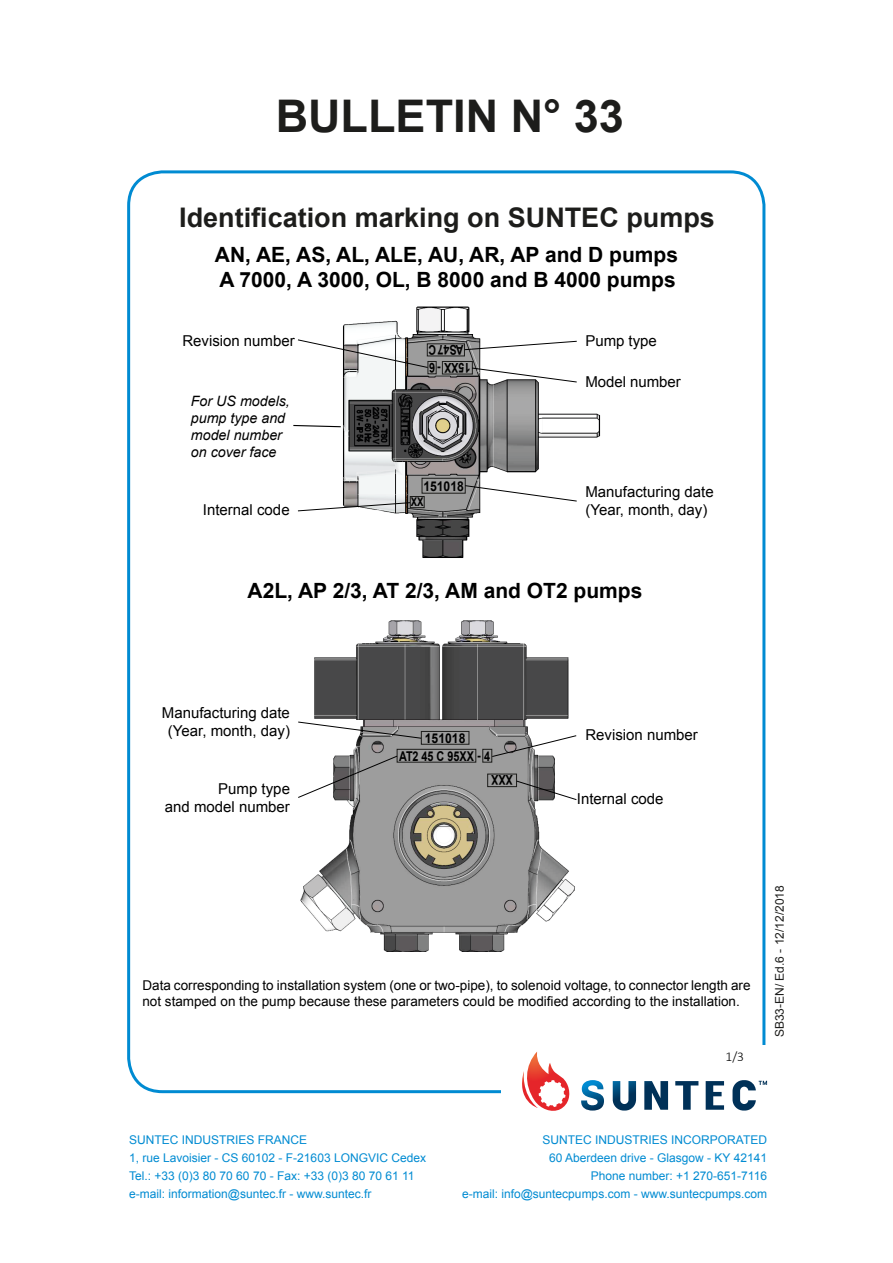
<style>
.page{position:relative;width:893px;height:1263px;background:#fff}
.page>*{position:absolute;margin:0;border:0;box-sizing:border-box;transform-origin:0 0}
.t1{font:700 45px "Arial";color:#1d1d1b}
.t2{font:700 27px "Arial";color:#1d1d1b}
.t3{font:700 21px "Arial";color:#000}
.t4{font:15px "Arial";color:#000}
.t5{font:italic 14.25px/17.1px "Arial";color:#000}
.t6{font:13.5px/16.2px "Arial";color:#000}
.t7{font:700 13.5px/17.9px "Arial";color:#000;text-align:center;scale:.9 1}
.t8{font:700 13.5px "Arial";color:#000;scale:.8 1}
.t9{font:300 13.5px "Calibri";color:#000}
.t10{font:12px/18px "Arial";color:#008bd2}
.t11{font:12px "Arial";color:#1d1d1b}
.t12{font:700 12px "Arial";color:#000;scale:.8 1}
</style>
<div class="page">
<img style="left:300px;top:620px;width:275px;height:332px">
<img style="left:343px;top:306px;width:258px;height:252px">
<div style="left:427px;top:343px;width:38px;height:13px;border:1px solid #1d1d1b"></div>
<div style="left:442px;top:361px;width:31px;height:13px;border:1px solid #1d1d1b"></div>
<div style="left:428px;top:361px;width:9px;height:13px;border:1px solid #1d1d1b"></div>
<div style="left:487px;top:774px;width:30px;height:13px;border:1px solid #1d1d1b"></div>
<div style="left:421px;top:731px;width:48px;height:14px;border:1px solid #1d1d1b"></div>
<div style="left:397px;top:749px;width:79px;height:13px;border:1px solid #1d1d1b"></div>
<div style="left:482px;top:749px;width:10px;height:13px;border:1px solid #1d1d1b"></div>
<div style="left:410px;top:496px;width:15px;height:12px;border:1px solid #1d1d1b"></div>
<div style="left:422px;top:478px;width:44px;height:16px;border:1px solid #1d1d1b"></div>
<svg style="left:464px;top:340px;width:114px;height:10px"></svg>
<svg style="left:516px;top:780px;width:61px;height:20px"></svg>
<svg style="left:297px;top:502px;width:114px;height:10px"></svg>
<svg style="left:298px;top:721px;width:124px;height:18px"></svg>
<svg style="left:491px;top:735px;width:86px;height:22px"></svg>
<svg style="left:298px;top:755px;width:100px;height:43px"></svg>
<svg style="left:471px;top:367px;width:106px;height:16px"></svg>
<svg style="left:464px;top:485px;width:113px;height:17px"></svg>
<svg style="left:298px;top:339px;width:131px;height:29px"></svg>
<svg style="left:675px;top:1081px;width:23px;height:29px"></svg>
<svg style="left:644px;top:1081px;width:24px;height:29px"></svg>
<svg style="left:706px;top:1081px;width:18px;height:29px"></svg>
<svg style="left:613px;top:1081px;width:23px;height:29px"></svg>
<svg style="left:581px;top:1080px;width:23px;height:30px"></svg>
<svg style="left:522px;top:1052px;width:48px;height:59px"></svg>
<svg style="left:732px;top:1080px;width:35px;height:30px"></svg>
<svg style="left:293px;top:424px;width:48px;height:4px"></svg>
<p class="t1" style="left:276px;top:86px;width:350px">BULLETIN N° 33</p>
<p class="t2" style="left:179px;top:199px;width:537px">Identification marking on SUNTEC pumps</p>
<p class="t3" style="left:215px;top:241px;width:465px">AN, AE, AS, AL, ALE, AU, AR, AP and D pumps</p>
<p class="t3" style="left:219px;top:265px;width:458px">A 7000, A 3000, OL, B 8000 and B 4000 pumps</p>
<p class="t4" style="left:182px;top:331px;width:114px">Revision number</p>
<p class="t5" style="left:191px;top:392px;width:100px">For US models, pump type and model number</p>
<p class="t5" style="left:191px;top:444px;width:87px">on cover face</p>
<p class="t4" style="left:203px;top:500px;width:88px">Internal code</p>
<p class="t8" style="left:463px;top:359px;width:46px;rotate:-180deg">AS47 C</p>
<p class="t8" style="left:471px;top:377px;width:53px;rotate:-180deg">15XX 6-</p>
<p class="t7" style="left:423px;top:477px;width:47px">151018</p>
<p class="t12" style="left:411px;top:494px;width:18px">XX</p>
<p class="t4" style="left:585px;top:330px;width:73px">Pump type</p>
<p class="t4" style="left:585px;top:371px;width:97px">Model number</p>
<p class="t4" style="left:585px;top:481px;width:130px">Manufacturing date</p>
<p class="t4" style="left:585px;top:499px;width:124px">(Year, month, day)</p>
<p class="t3" style="left:248px;top:577px;width:396px">A2L, AP 2/3, AT 2/3, AM and OT2 pumps</p>
<p class="t4" style="left:162px;top:703px;width:130px">Manufacturing date</p>
<p class="t4" style="left:168px;top:721px;width:124px">(Year, month, day)</p>
<p class="t4" style="left:218px;top:779px;width:73px">Pump type</p>
<p class="t4" style="left:165px;top:797px;width:127px">and model number</p>
<p class="t7" style="left:399px;top:729px;width:103px">151018<br>AT2 45 C 95XX - 4</p>
<p class="t8" style="left:513px;top:789px;width:29px;rotate:-180deg">XXX</p>
<p class="t4" style="left:585px;top:725px;width:114px">Revision number</p>
<p class="t4" style="left:577px;top:789px;width:88px">Internal code</p>
<p class="t6" style="left:142px;top:977px;width:610px">Data corresponding to installation system (one or two-pipe), to solenoid voltage, to connector length are not stamped on the pump because these parameters could be modified according to the installation.</p>
<p class="t9" style="left:726px;top:1048px;width:20px">1/3</p>
<p class="t11" style="left:772px;top:1037px;width:154px;rotate:-90deg">SB33-EN/ Ed.6 - 12/12/2018</p>
<p class="t10" style="left:129px;top:1131px;width:298px">SUNTEC INDUSTRIES FRANCE<br>1, rue Lavoisier - CS 60102 - F-21603 LONGVIC Cedex Tel.: +33 (0)3 80 70 60 70 - Fax: +33 (0)3 80 70 61 11 e-mail: information@suntec.fr - www.suntec.fr</p>
<p class="t10" style="left:462px;top:1131px;width:306px;text-align:right">SUNTEC INDUSTRIES INCORPORATED<br>60 Aberdeen drive - Glasgow - KY 42141<br>Phone number: +1 270-651-7116<br>e-mail: info@suntecpumps.com - www.suntecpumps.com</p>
</div>
